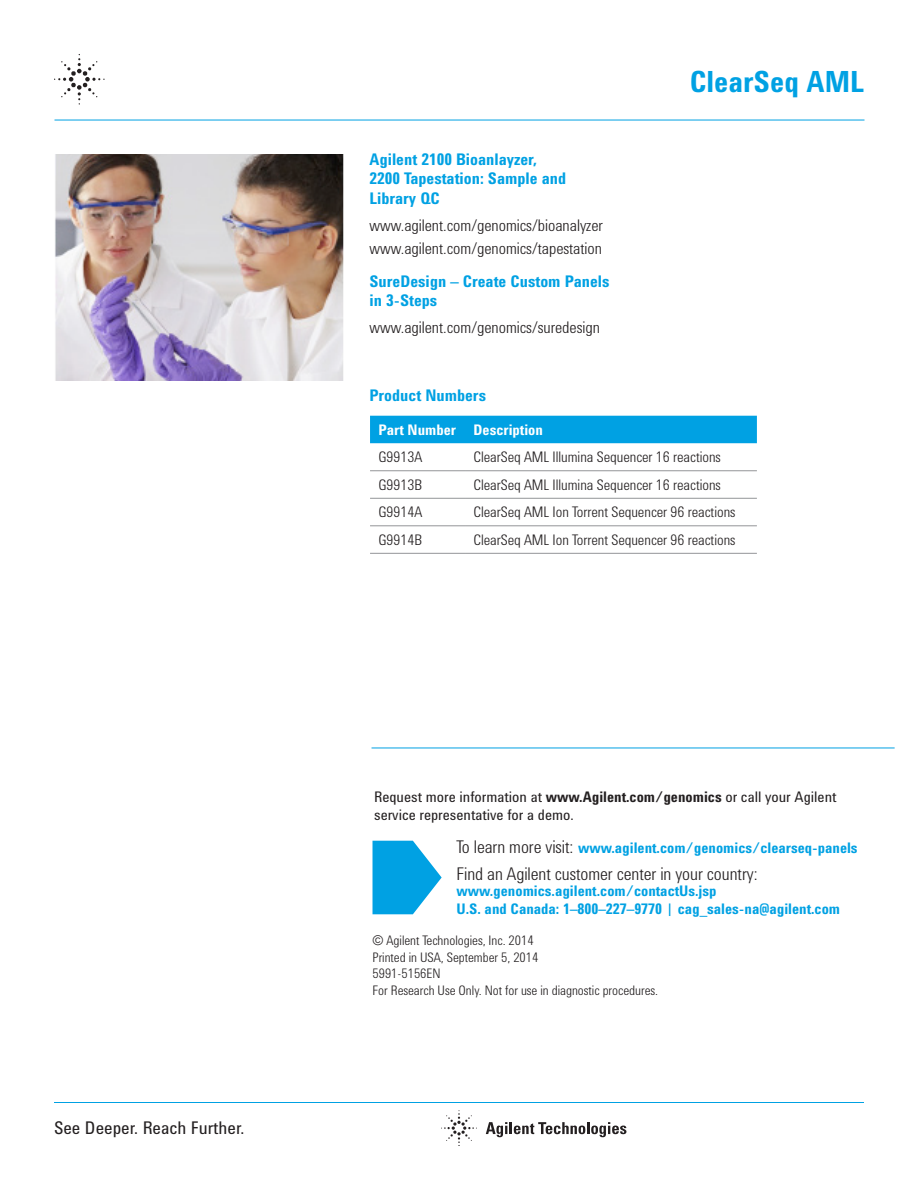
<style>
.page{position:relative;width:918px;height:1188px;background:#fff}
.page>*{position:absolute;margin:0;border:0;box-sizing:border-box;transform-origin:0 0}
.t1{font:700 30px "Agilent Condensed CFF";color:#00a1e3}
.Body{font:300 18px "Agilent Condensed CFF";color:#231f20}
.t2{font:18px "Agilent Condensed CFF";color:#231f20}
.Bar_graph{font:700 16.5px/19.5px "Agilent Condensed CFF";color:#00a1e3}
.t3{font:300 16.5px "Agilent Condensed CFF";color:#231f20}
.t4{font:300 15px "Agilent Condensed CFF";color:#231f20}
.Body-2{font:700 15px "Agilent Condensed CFF";color:#00a1e3}
.BodyLG{font:15px/18px "Agilent Condensed CFF";color:#231f20}
.t5{font:700 15px "Agilent Condensed CFF";color:#fff}
.BodyLG-2{font:300 13.5px/16.5px "Agilent Condensed CFF";color:#231f20}
.s1{font-weight:700}
.s2{font-weight:300;font-size:18px;color:#231f20}
</style>
<div class="page">
<svg style="left:486px;top:1122px;width:140px;height:15px"></svg>
<svg style="left:441px;top:1110px;width:36px;height:36px"></svg>
<hr style="left:54px;top:1102px;width:810px;height:1px;background:#00a1e3">
<hr style="left:372px;top:748px;width:523px;height:1px;background:#00a1e3">
<svg style="left:54px;top:54px;width:51px;height:51px"></svg>
<hr style="left:55px;top:120px;width:810px;height:1px;background:#00a1e3">
<div style="left:370px;top:416px;width:387px;height:27px;background:#00a1e3"></div>
<hr style="left:370px;top:470px;width:95px;height:1px;background:#939598">
<hr style="left:465px;top:470px;width:292px;height:1px;background:#939598">
<hr style="left:370px;top:498px;width:95px;height:1px;background:#939598">
<hr style="left:465px;top:498px;width:292px;height:1px;background:#939598">
<hr style="left:370px;top:525px;width:95px;height:1px;background:#939598">
<hr style="left:465px;top:525px;width:292px;height:1px;background:#939598">
<hr style="left:370px;top:553px;width:95px;height:1px;background:#939598">
<hr style="left:465px;top:553px;width:292px;height:1px;background:#939598">
<svg style="left:373px;top:841px;width:69px;height:73px"></svg>
<img style="left:55px;top:154px;width:289px;height:226px">
<p class="t2" style="left:54px;top:1114px;width:192px">See Deeper. Reach Further.</p>
<h1 class="Bar_graph" style="left:370px;top:149px;width:198px">Agilent 2100 Bioanlayzer,<br>2200 Tapestation: Sample and<br>Library QC</h1>
<h1 class="t3" style="left:370px;top:212px;width:235px">www.agilent.com/genomics/bioanalyzer</h1>
<h1 class="t3" style="left:370px;top:236px;width:234px">www.agilent.com/genomics/tapestation</h1>
<h1 class="Bar_graph" style="left:370px;top:271px;width:242px">SureDesign – Create Custom Panels in 3-Steps</h1>
<h1 class="t3" style="left:370px;top:315px;width:232px">www.agilent.com/genomics/suredesign</h1>
<p class="t1" style="left:690px;top:59px;width:176px">ClearSeq AML</p>
<p class="Bar_graph" style="left:370px;top:385px;width:118px">Product Numbers</p>
<p class="t5" style="left:379px;top:418px;width:79px">Part Number</p>
<p class="t5" style="left:474px;top:418px;width:71px">Description</p>
<p class="t4" style="left:379px;top:446px;width:45px">G9913A</p>
<p class="t4" style="left:474px;top:446px;width:249px">ClearSeq AML Illumina Sequencer 16 reactions</p>
<p class="t4" style="left:379px;top:473px;width:45px">G9913B</p>
<p class="t4" style="left:474px;top:473px;width:249px">ClearSeq AML Illumina Sequencer 16 reactions</p>
<p class="t4" style="left:379px;top:501px;width:45px">G9914A</p>
<p class="t4" style="left:474px;top:501px;width:263px">ClearSeq AML Ion Torrent Sequencer 96 reactions</p>
<p class="t4" style="left:379px;top:528px;width:45px">G9914B</p>
<p class="t4" style="left:474px;top:528px;width:263px">ClearSeq AML Ion Torrent Sequencer 96 reactions</p>
<p class="BodyLG" style="left:374px;top:787px;width:464px">Request more information at <span class="s1">www.Agilent.com/genomics</span> or call your Agilent service representative for a demo.</p>
<p class="Body-2" style="left:456px;top:837px;width:403px"><span class="s2">To learn more visit:</span> www.agilent.com/genomics/clearseq-panels</p>
<p class="Body" style="left:456px;top:860px;width:303px">Find an Agilent customer center in your country:</p>
<p class="Body-2" style="left:456px;top:880px;width:262px">www.genomics.agilent.com/contactUs.jsp</p>
<p class="Body-2" style="left:456px;top:898px;width:385px">U.S. and Canada: 1–800–227–9770 | cag_sales-na@agilent.com</p>
<p class="BodyLG-2" style="left:373px;top:931px;width:287px">© Agilent Technologies, Inc. 2014<br>Printed in USA, September 5, 2014<br>5991-5156EN<br>For Research Use Only. Not for use in diagnostic procedures.</p>
</div>
